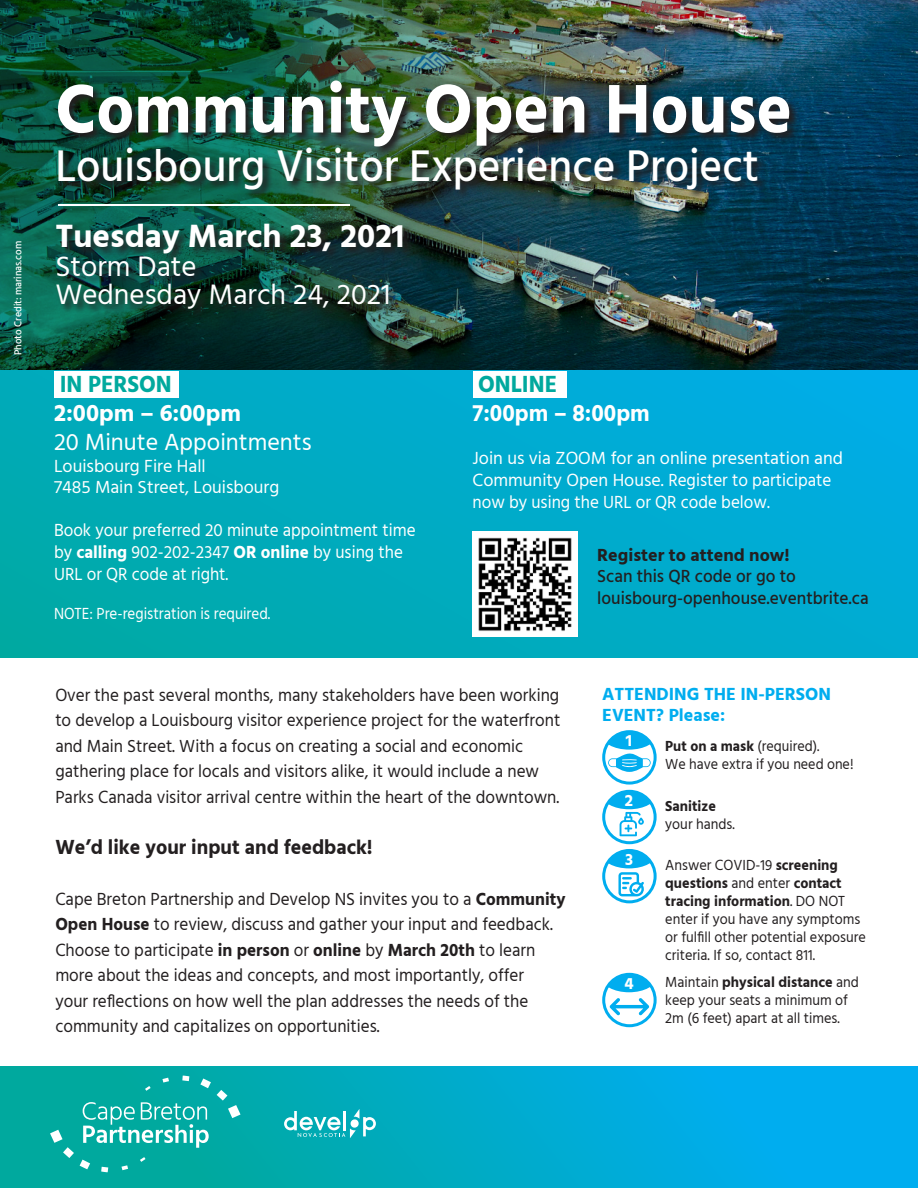
<style>
.page{position:relative;width:918px;height:1188px;background:#fff}
.page>*{position:absolute;margin:0;border:0;box-sizing:border-box;transform-origin:0 0}
.t1{font:700 70.35px "Hind Guntur";color:#fff;scale:.95 1}
.t2{font:500 45.6px "Hind Guntur";color:#fff;scale:.95 1}
.t3{font:700 33.15px "Hind Guntur";color:#fff}
.t4{font:28.95px "Hind Guntur";color:#fff}
.t5{font:24px/28.8px "Hind Guntur";color:#fff}
.t6{font:700 24px "Hind Guntur";color:#00a99e;scale:.95 1}
.t7{font:700 24px "Hind Guntur";color:#fff;scale:.95 1}
.t8{font:700 21px "Hind Guntur";color:#231f20;scale:.95 1}
.t9{font:18px/25.5px "Hind Guntur";color:#231f20;scale:.95 1}
.t10{font:18px/21.6px "Hind Guntur";color:#fff}
.t11{font:18px/21.6px "Hind Guntur";color:#fff;scale:.95 1}
.t12{font:500 18px/21.6px "Hind Guntur";color:#231f20;scale:.96 1}
.t13{font:700 18px/21.6px "Hind Guntur";color:#00adef}
.t14{font:700 18px "Hind Guntur";color:#231f20}
.t15{font:16.5px "Hind Guntur";color:#fff;scale:.91 1}
.t16{font:700 16.5px "Hind Guntur";color:#fff}
.t17{font:15px/18px "Hind Guntur";color:#231f20;scale:.95 1}
.t18{font:15px/18px "Hind Guntur";color:#231f20;scale:.94 1}
.t19{font:700 15px "Hind Guntur";color:#231f20;scale:.95 1}
.t20{font:500 10.5px "Hind Guntur";color:#fff;scale:.95 1}
.s1{font-weight:700}
</style>
<div class="page">
<img style="left:716px;top:0;width:202px;height:371px">
<img style="left:0;top:0;width:716px;height:371px">
<div style="left:0;top:371px;width:918px;height:287px;background:linear-gradient(to right,#00aaad,#00ace0)"></div>
<div style="left:0;top:1066px;width:918px;height:122px;background:linear-gradient(to right,#00a892,#00aefb)"></div>
<div style="left:54px;top:371px;width:124px;height:27px;background:#fff"></div>
<div style="left:473px;top:371px;width:94px;height:27px;background:#fff"></div>
<div style="left:602px;top:730px;width:55px;height:55px;border:3px solid #00adef;border-radius:50%"></div>
<svg style="left:604px;top:732px;width:51px;height:40px"></svg>
<div style="left:602px;top:790px;width:55px;height:54px;border:3px solid #00adef;border-radius:50%"></div>
<svg style="left:604px;top:791px;width:51px;height:45px"></svg>
<div style="left:602px;top:849px;width:55px;height:54px;border:3px solid #00adef;border-radius:50%"></div>
<svg style="left:604px;top:850px;width:51px;height:46px"></svg>
<svg style="left:604px;top:974px;width:51px;height:18px"></svg>
<div style="left:602px;top:973px;width:55px;height:54px;border:3px solid #00adef;border-radius:50%"></div>
<svg style="left:609px;top:998px;width:40px;height:18px"></svg>
<svg style="left:83px;top:1102px;width:126px;height:46px;background:#3fbeb7"></svg>
<svg style="left:50px;top:1130px;width:13px;height:13px"></svg>
<svg style="left:228px;top:1105px;width:12px;height:13px"></svg>
<svg style="left:182px;top:1076px;width:7px;height:5px"></svg>
<svg style="left:101px;top:1167px;width:7px;height:5px"></svg>
<svg style="left:63px;top:1147px;width:11px;height:11px"></svg>
<svg style="left:217px;top:1090px;width:10px;height:11px"></svg>
<svg style="left:200px;top:1079px;width:11px;height:9px"></svg>
<svg style="left:80px;top:1160px;width:10px;height:9px"></svg>
<svg style="left:162px;top:1078px;width:7px;height:5px"></svg>
<svg style="left:121px;top:1165px;width:7px;height:5px"></svg>
<svg style="left:140px;top:1157px;width:6px;height:5px"></svg>
<svg style="left:145px;top:1086px;width:6px;height:5px"></svg>
<svg style="left:284px;top:1109px;width:92px;height:29px"></svg>
<img style="left:55px;top:80px;width:745px;height:240px">
<hr style="left:59px;top:204px;width:291px;height:2px;background:#fff">
<img style="left:472px;top:531px;width:106px;height:105px">
<p class="t20" style="left:12px;top:355px;width:122px;rotate:-90deg">Photo Credit: marinas.com</p>
<p class="t1" style="left:55px;top:67px;width:777px">Community Open House</p>
<p class="t2" style="left:55px;top:138px;width:742px">Louisbourg Visitor Experience Project</p>
<p class="t3" style="left:55px;top:216px;width:351px">Tuesday March 23, 2021</p>
<p class="t4" style="left:55px;top:249px;width:143px">Storm Date</p>
<p class="t4" style="left:55px;top:278px;width:337px">Wednesday March 24, 2021</p>
<p class="t6" style="left:60px;top:370px;width:120px">IN PERSON</p>
<p class="t5" style="left:54px;top:398px;width:259px"><span class="s1">2:00pm – 6:00pm<br></span>20 Minute Appointments</p>
<p class="t10" style="left:54px;top:455px;width:153px">Louisbourg Fire Hall</p>
<p class="t10" style="left:54px;top:476px;width:227px">7485 Main Street, Louisbourg</p>
<p class="t11" style="left:54px;top:519px;width:382px">Book your preferred 20 minute appointment time by <span class="s1">calling</span> 902-202-2347 <span class="s1">OR online</span> by using the<br>URL or QR code at right.</p>
<p class="t15" style="left:54px;top:604px;width:239px">NOTE: Pre-registration is required.</p>
<p class="t6" style="left:478px;top:370px;width:85px">ONLINE</p>
<p class="t7" style="left:472px;top:399px;width:188px">7:00pm – 8:00pm</p>
<p class="t10" style="left:472px;top:447px;width:372px">Join us via ZOOM for an online presentation and<br>Community Open House. Register to participate now by using the URL or QR code below.</p>
<p class="t14" style="left:597px;top:544px;width:194px">Register to attend now!</p>
<p class="t12" style="left:597px;top:565px;width:284px">Scan this QR code or go to louisbourg-openhouse.eventbrite.ca</p>
<p class="t9" style="left:55px;top:682px;width:533px">Over the past several months, many stakeholders have been working to develop a Louisbourg visitor experience project for the waterfront and Main Street. With a focus on creating a social and economic gathering place for locals and visitors alike, it would include a new Parks Canada visitor arrival centre within the heart of the downtown.</p>
<p class="t8" style="left:55px;top:834px;width:336px">We’d like your input and feedback!</p>
<p class="t9" style="left:55px;top:886px;width:539px">Cape Breton Partnership and Develop NS invites you to a <span class="s1">Community Open House</span> to review, discuss and gather your input and feedback.<br>Choose to participate <span class="s1">in person</span> or <span class="s1">online</span> by <span class="s1">March 20th</span> to learn more about the ideas and concepts, and most importantly, offer<br>your reflections on how well the plan addresses the needs of the community and capitalizes on opportunities.</p>
<p class="t13" style="left:602px;top:683px;width:230px">ATTENDING THE IN-PERSON<br>EVENT? Please:</p>
<p class="t18" style="left:665px;top:737px;width:202px"><span class="s1">Put on a mask</span> (required).<br>We have extra if you need one!</p>
<p class="t19" style="left:665px;top:797px;width:55px">Sanitize</p>
<p class="t17" style="left:665px;top:815px;width:75px">your hands.</p>
<p class="t17" style="left:665px;top:856px;width:213px">Answer COVID-19 <span class="s1">screening questions</span> and enter <span class="s1">contact tracing information</span>. DO NOT enter if you have any symptoms or fulfill other potential exposure criteria. If so, contact 811.</p>
<p class="t16" style="left:626px;top:731px;width:8px">1</p>
<p class="t16" style="left:625px;top:791px;width:10px">2</p>
<p class="t16" style="left:625px;top:850px;width:9px">3</p>
<p class="t16" style="left:624px;top:974px;width:11px">4</p>
<p class="t17" style="left:665px;top:973px;width:205px">Maintain <span class="s1">physical distance</span> and keep your seats a minimum of<br>2m (6 feet) apart at all times.</p>
</div>
